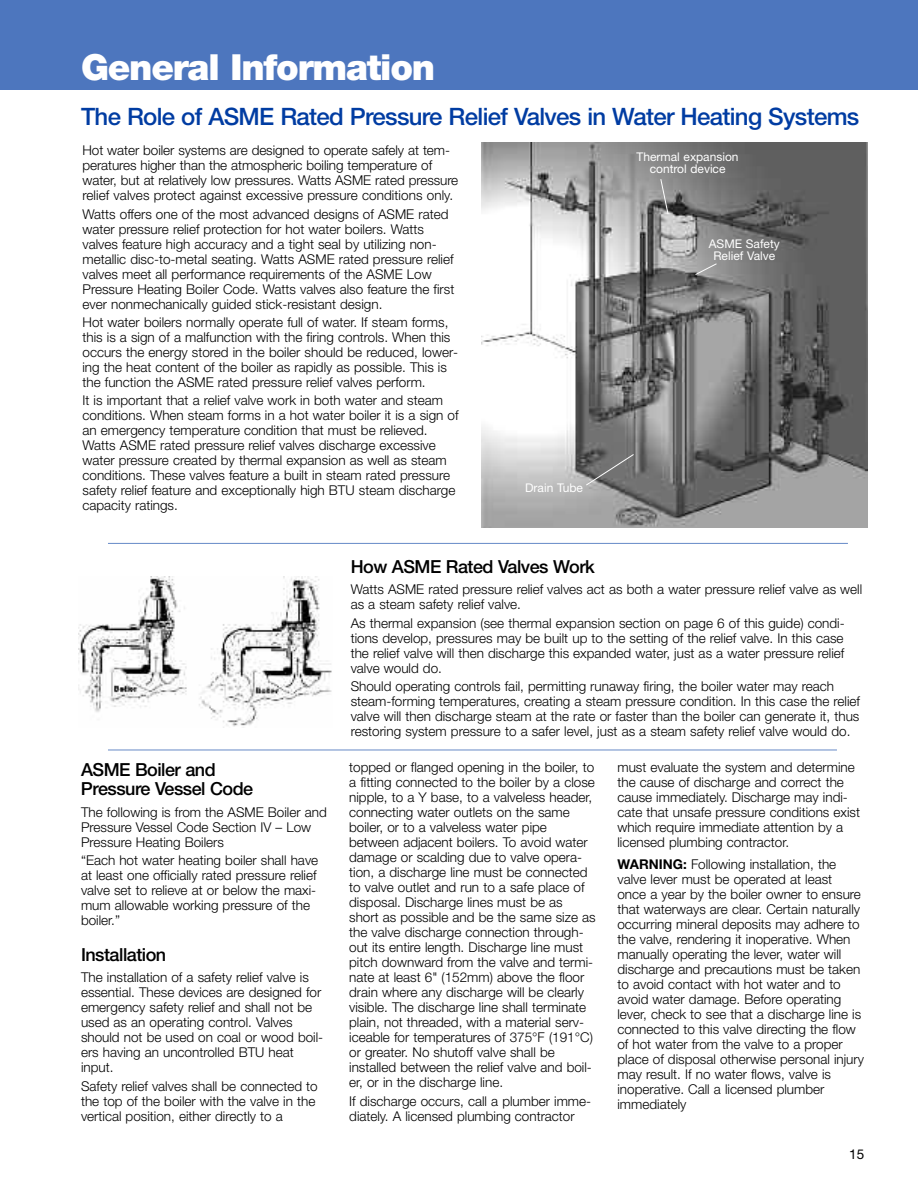
<style>
.page{position:relative;width:918px;height:1188px;background:#fff}
.page>*{position:absolute;margin:0;border:0;box-sizing:border-box;transform-origin:0 0}
.t1{font:900 36px "Helvetica Neue LT Std";letter-spacing:-.035em;color:#fff}
.t2{font:500 24px "Helvetica Neue LT Std";letter-spacing:-.03em;color:#003ca2}
.t3{font:500 18px/19.5px "Helvetica Neue LT Std";letter-spacing:-.03em;color:#000}
.t4{font:300 13.5px/15px "Helvetica Neue LT Std";color:#000}
.t5{font:13.5px "Helvetica Neue LT Std";color:#000}
.t6{font:12px/12px "Helvetica Neue LT Std";color:#fff;text-align:center}
.s1{font-weight:700}
</style>
<div class="page">
<div style="left:0;top:0;width:918px;height:90px;background:#4d76be"></div>
<img style="left:79px;top:576px;width:253px;height:152px">
<img style="left:481px;top:143px;width:386px;height:384px">
<svg style="left:660px;top:178px;width:9px;height:37px"></svg>
<svg style="left:585px;top:453px;width:50px;height:33px;background:#737373"></svg>
<svg style="left:695px;top:263px;width:22px;height:13px"></svg>
<hr style="left:108px;top:750px;width:729px;height:1px;background:#668ac7">
<hr style="left:108px;top:543px;width:740px;height:1px;background:#668ac7">
<h1 class="t1" style="left:81px;top:54px;width:356px">General Information</h1>
<h2 class="t2" style="left:81px;top:108px;width:780px">The Role of ASME Rated Pressure Relief Valves in Water Heating Systems</h2>
<p class="t4" style="left:82px;top:144px;width:377px">Hot water boiler systems are designed to operate safely at tem&shy;peratures higher than the atmospheric boiling temperature of water, but at relatively low pressures. Watts ASME rated pressure relief valves protect against excessive pressure conditions only.</p>
<p class="t4" style="left:82px;top:208px;width:373px">Watts offers one of the most advanced designs of ASME rated water pressure relief protection for hot water boilers. Watts valves feature high accuracy and a tight seal by utilizing non&shy;metallic disc-to-metal seating. Watts ASME rated pressure relief valves meet all performance requirements of the ASME Low Pressure Heating Boiler Code. Watts valves also feature the first ever nonmechanically guided stick-resistant design.</p>
<p class="t4" style="left:83px;top:316px;width:377px">Hot water boilers normally operate full of water. If steam forms, this is a sign of a malfunction with the firing controls. When this occurs the energy stored in the boiler should be reduced, lower&shy;ing the heat content of the boiler as rapidly as possible. This is the function the ASME rated pressure relief valves perform.</p>
<p class="t4" style="left:83px;top:394px;width:378px">It is important that a relief valve work in both water and steam conditions. When steam forms in a hot water boiler it is a sign of an emergency temperature condition that must be relieved.<br>Watts ASME rated pressure relief valves discharge excessive water pressure created by thermal expansion as well as steam conditions. These valves feature a built in steam rated pressure safety relief feature and exceptionally high BTU steam discharge capacity ratings.</p>
<p class="t6" style="left:637px;top:152px;width:104px">Thermal expansion control device</p>
<p class="t6" style="left:709px;top:239px;width:72px">ASME Safety<br>Relief Valve</p>
<p class="t6" style="left:525px;top:483px;width:59px">Drain Tube</p>
<h3 class="t3" style="left:81px;top:761px;width:174px">ASME Boiler and<br>Pressure Vessel Code</h3>
<p class="t4" style="left:81px;top:806px;width:247px">The following is from the ASME Boiler and<br>Pressure Vessel Code Section IV – Low<br>Pressure Heating Boilers</p>
<p class="t4" style="left:81px;top:854px;width:239px">“Each hot water heating boiler shall have at least one officially rated pressure relief valve set to relieve at or below the maxi&shy;mum allowable working pressure of the boiler.”</p>
<h3 class="t3" style="left:81px;top:946px;width:87px">Installation</h3>
<p class="t4" style="left:81px;top:971px;width:244px">The installation of a safety relief valve is essential. These devices are designed for emergency safety relief and shall not be used as an operating control. Valves should not be used on coal or wood boil&shy;ers having an uncontrolled BTU heat input.</p>
<p class="t4" style="left:81px;top:1080px;width:238px">Safety relief valves shall be connected to the top of the boiler with the valve in the vertical position, either directly to a</p>
<h3 class="t3" style="left:351px;top:558px;width:246px">How ASME Rated Valves Work</h3>
<p class="t4" style="left:351px;top:583px;width:513px">Watts ASME rated pressure relief valves act as both a water pressure relief valve as well as a steam safety relief valve.</p>
<p class="t4" style="left:351px;top:617px;width:496px;text-align:justify">As thermal expansion (see thermal expansion section on page 6 of this guide) condi&shy;tions develop, pressures may be built up to the setting of the relief valve. In this case the relief valve will then discharge this expanded water, just as a water pressure relief valve would do.</p>
<p class="t4" style="left:351px;top:680px;width:511px">Should operating controls fail, permitting runaway firing, the boiler water may reach steam-forming temperatures, creating a steam pressure condition. In this case the relief valve will then discharge steam at the rate or faster than the boiler can generate it, thus restoring system pressure to a safer level, just as a steam safety relief valve would do.</p>
<p class="t4" style="left:349px;top:761px;width:248px">topped or flanged opening in the boiler, to a fitting connected to the boiler by a close nipple, to a Y base, to a valveless header, connecting water outlets on the same boiler, or to a valveless water pipe between adjacent boilers. To avoid water damage or scalding due to valve opera&shy;tion, a discharge line must be connected to valve outlet and run to a safe place of disposal. Discharge lines must be as<br>short as possible and be the same size as the valve discharge connection through&shy;out its entire length. Discharge line must pitch downward from the valve and termi&shy;nate at least 6" (152mm) above the floor drain where any discharge will be clearly visible. The discharge line shall terminate plain, not threaded, with a material serv&shy;iceable for temperatures of 375°F (191°C) or greater. No shutoff valve shall be installed between the relief valve and boil&shy;er, or in the discharge line.</p>
<p class="t4" style="left:349px;top:1095px;width:243px">If discharge occurs, call a plumber imme&shy;diately. A licensed plumbing contractor</p>
<p class="t4" style="left:617px;top:761px;width:244px">must evaluate the system and determine the cause of discharge and correct the cause immediately. Discharge may indi&shy;cate that unsafe pressure conditions exist which require immediate attention by a licensed plumbing contractor.</p>
<p class="t4" style="left:617px;top:858px;width:248px"><span class="s1">WARNING:</span> Following installation, the valve lever must be operated at least once a year by the boiler owner to ensure that waterways are clear. Certain naturally occurring mineral deposits may adhere to the valve, rendering it inoperative. When manually operating the lever, water will discharge and precautions must be taken to avoid contact with hot water and to avoid water damage. Before operating lever, check to see that a discharge line is connected to this valve directing the flow of hot water from the valve to a proper place of disposal otherwise personal injury may result. If no water flows, valve is inoperative. Call a licensed plumber immediately</p>
<p class="t5" style="left:849px;top:1150px;width:17px">15</p>
</div>
